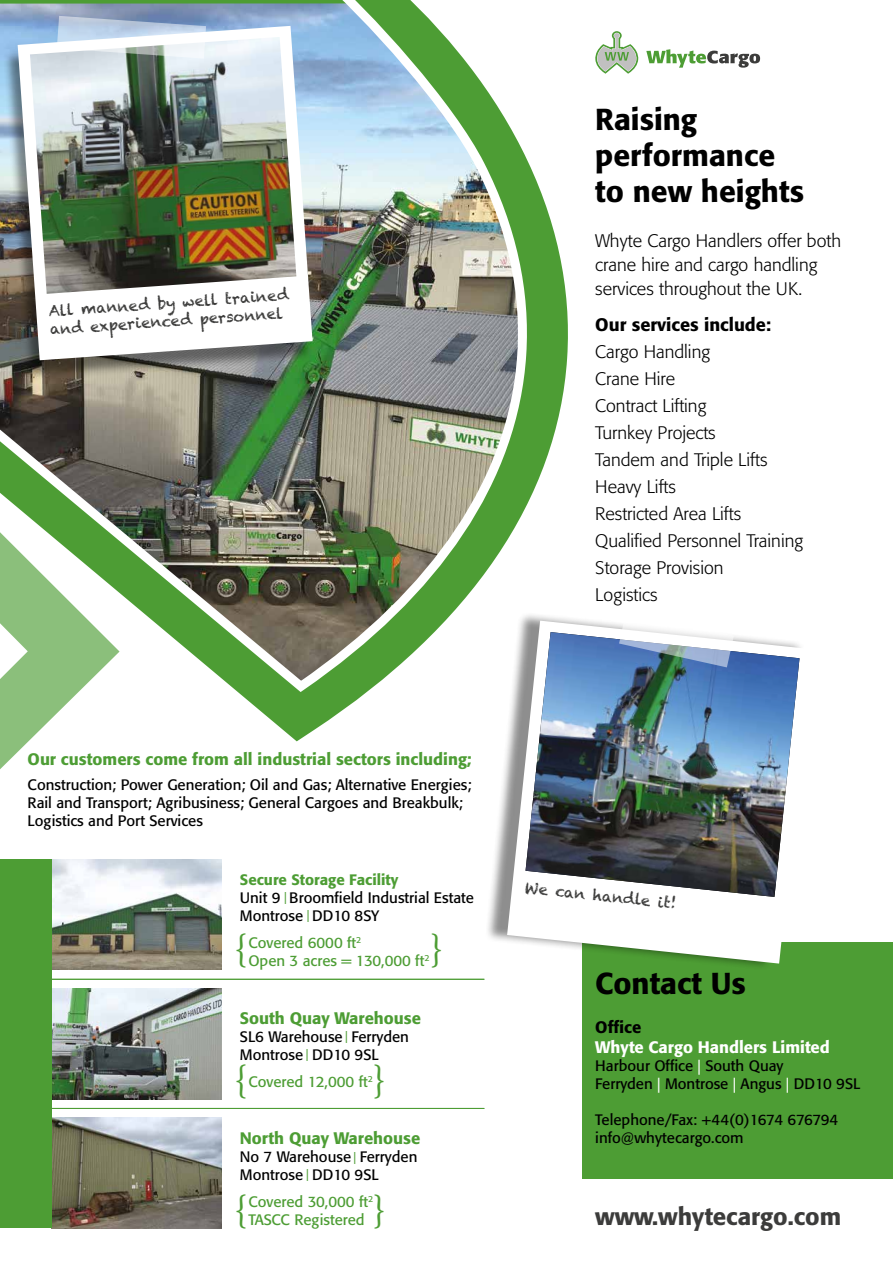
<style>
.page{position:relative;width:893px;height:1263px;background:#fff}
.page>*{position:absolute;margin:0;border:0;box-sizing:border-box;transform-origin:0 0}
.t1{font:39px "Minion Pro";color:#4d9d34}
.t2{font:500 30px/36px "Formata";color:#000}
.t3{font:500 24px "Formata";color:#3c3c3b}
.t4{font:300 18px/27px "Formata";color:#000}
.t5{font:500 18px "Formata";color:#000}
.t6{font:500 16.5px "Formata";color:#4d9d34}
.t7{font:500 16.5px "Formata";color:#fff}
.t8{font:500 16.5px "Formata";color:#000}
.t9{font:15px/18px "Formata";color:#000}
.t10{font:15px/18px "Formata";color:#4d9d34}
.t11{font:15px/18px "Chalkduster";color:#3c3c3b}
.t12{font:500 15px "Formata";color:#4d9d34}
.t13{font:12px "Formata";color:#4d9d34}
.s1{color:#fff}
</style>
<div class="page">
<svg style="left:245px;top:177px;width:323px;height:564px"></svg>
<img style="left:0;top:0;width:535px;height:698px">
<img style="left:51px;top:988px;width:170px;height:111px">
<img style="left:51px;top:859px;width:170px;height:111px">
<img style="left:51px;top:1118px;width:170px;height:110px">
<hr style="left:51px;top:979px;width:433px;height:1px;background:#4d9d34">
<hr style="left:51px;top:1108px;width:433px;height:1px;background:#4d9d34">
<div style="left:583px;top:942px;width:310px;height:237px;background:#4d9d34"></div>
<div style="left:0;top:859px;width:51px;height:369px;background:#4d9d34"></div>
<div style="left:3px;top:31px;width:310px;height:350px;background:#000;opacity:.45"></div>
<svg style="left:18px;top:26px;width:295px;height:334px"></svg>
<img style="left:30px;top:37px;width:266px;height:257px">
<svg style="left:57px;top:16px;width:149px;height:43px"></svg>
<svg style="left:646px;top:49px;width:114px;height:19px"></svg>
<svg style="left:595px;top:31px;width:43px;height:43px"></svg>
<div style="left:485px;top:612px;width:320px;height:358px;background:#000;opacity:.45"></div>
<svg style="left:507px;top:621px;width:298px;height:342px"></svg>
<img style="left:525px;top:632px;width:274px;height:265px">
<svg style="left:619px;top:612px;width:115px;height:55px"></svg>
<svg style="left:0;top:507px;width:120px;height:262px"></svg>
<p class="t11" style="left:48px;top:302px;width:242px;rotate:-4deg">All manned by well trained and experienced personnel</p>
<h2 class="t2" style="left:595px;top:101px;width:210px">Raising performance to new heights</h2>
<p class="t4" style="left:595px;top:229px;width:247px;line-height:24px">Whyte Cargo Handlers offer both crane hire and cargo handling services throughout the UK.</p>
<p class="t5" style="left:595px;top:313px;width:177px">Our services include:</p>
<p class="t4" style="left:595px;top:338px;width:209px">Cargo Handling<br>Crane Hire<br>Contract Lifting<br>Turnkey Projects<br>Tandem and Triple Lifts<br>Heavy Lifts<br>Restricted Area Lifts<br>Qualified Personnel Training<br>Storage Provision<br>Logistics</p>
<p class="t6" style="left:28px;top:749px;width:446px">Our customers come from all industrial sectors including;</p>
<p class="t9" style="left:28px;top:776px;width:445px">Construction; Power Generation; Oil and Gas; Alternative Energies;<br>Rail and Transport; Agribusiness; General Cargoes and Breakbulk;<br>Logistics and Port Services</p>
<p class="t12" style="left:240px;top:870px;width:160px">Secure Storage Facility</p>
<p class="t9" style="left:240px;top:889px;width:236px">Unit 9 Broomfield Industrial Estate<br>Montrose DD10 8SY</p>
<p class="t10" style="left:248px;top:934px;width:183px">Covered 6000 ft<sup>2<br></sup>Open 3 acres = 130,000 ft<sup>2</sup></p>
<p class="t13" style="left:284px;top:889px;width:4px">|</p>
<p class="t13" style="left:307px;top:908px;width:4px">|</p>
<h1 class="t1" style="left:234px;top:922px;width:15px">{</h1>
<h1 class="t1" style="left:443px;top:979px;width:15px;rotate:-180deg">{</h1>
<p class="t11" style="left:526px;top:879px;width:153px;rotate:6deg">We can handle it!</p>
<h2 class="t2" style="left:595px;top:965px;width:152px">Contact Us</h2>
<p class="t8" style="left:595px;top:1017px;width:48px">Office</p>
<p class="t7" style="left:595px;top:1037px;width:236px">Whyte Cargo Handlers Limited</p>
<p class="t9" style="left:595px;top:1057px;width:266px">Harbour Office <span class="s1">|</span> South Quay<br>Ferryden <span class="s1">|</span> Montrose <span class="s1">|</span> Angus <span class="s1">|</span> DD10 9SL</p>
<p class="t9" style="left:595px;top:1111px;width:244px">Telephone/Fax: +44(0)1674 676794 info@whytecargo.com</p>
<p class="t6" style="left:240px;top:1008px;width:183px">South Quay Warehouse</p>
<p class="t9" style="left:240px;top:1027px;width:171px">SL6 Warehouse Ferryden<br>Montrose DD10 9SL</p>
<p class="t10" style="left:248px;top:1072px;width:126px">Covered 12,000 ft<sup>2</sup></p>
<p class="t13" style="left:345px;top:1028px;width:4px">|</p>
<p class="t13" style="left:306px;top:1046px;width:4px">|</p>
<h1 class="t1" style="left:234px;top:1053px;width:15px">{</h1>
<h1 class="t1" style="left:386px;top:1110px;width:15px;rotate:-180deg">{</h1>
<p class="t6" style="left:240px;top:1128px;width:182px">North Quay Warehouse</p>
<p class="t9" style="left:240px;top:1148px;width:179px">No 7 Warehouse Ferryden<br>Montrose DD10 9SL</p>
<p class="t10" style="left:248px;top:1193px;width:126px">Covered 30,000 ft<sup>2<br></sup>TASCC Registered</p>
<p class="t13" style="left:353px;top:1149px;width:4px">|</p>
<p class="t13" style="left:306px;top:1167px;width:4px">|</p>
<h1 class="t1" style="left:234px;top:1183px;width:15px">{</h1>
<h1 class="t1" style="left:386px;top:1239px;width:15px;rotate:-180deg">{</h1>
<h3 class="t3" style="left:595px;top:1201px;width:247px">www.whytecargo.com</h3>
</div>
